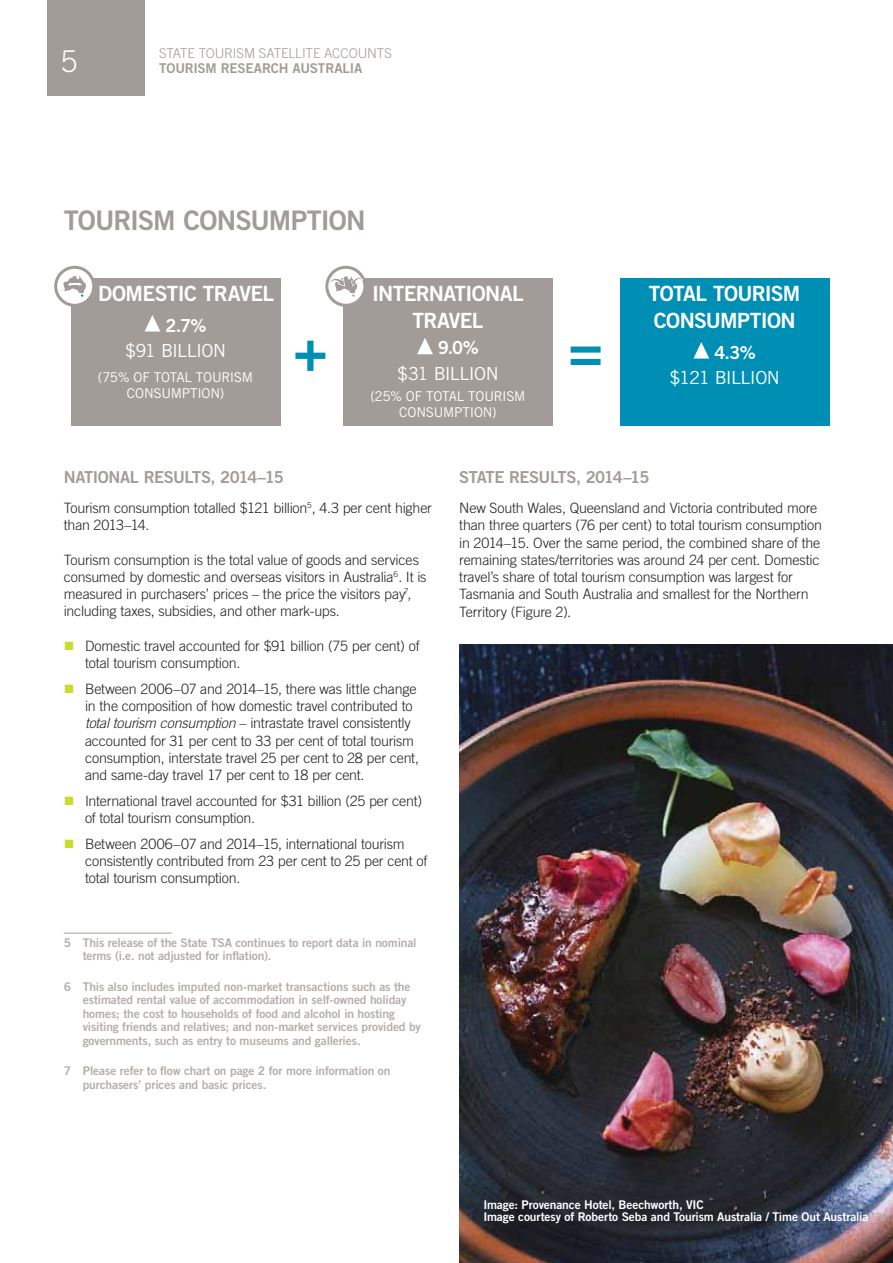
<style>
.page{position:relative;width:893px;height:1263px;background:#fff}
.page>*{position:absolute;margin:0;border:0;box-sizing:border-box;transform-origin:0 0}
.t1{font:300 30px "Trade Gothic LT Std";color:#fff}
.t2{font:27px "Trade Gothic LT Std Bd 2";letter-spacing:-.035em;color:#a29c98}
.t3{font:21px/27px "Trade Gothic LT Std Bd 2";letter-spacing:-.03em;color:#fff;text-align:center}
.t4{font:18px "Trade Gothic LT Std";letter-spacing:-.035em;color:#fff}
.t5{font:18px "Trade Gothic LT Std Bd 2";color:#fff}
.t6{font:16.5px "Trade Gothic LT Std Bd 2";letter-spacing:-.035em;color:#a29c98}
.t7{font:300 14.25px/17.2px "Trade Gothic LT Std";letter-spacing:-.015em;color:#231f20}
.t8{font:13.5px/16.2px "Trade Gothic LT Std";letter-spacing:-.02em;color:#fff;text-align:center}
.t9{font:300 13.5px "Trade Gothic LT Std";letter-spacing:-.005em;color:#a29c98}
.t10{font:13.5px "Trade Gothic LT Std Bd 2";letter-spacing:-.015em;color:#a29c98}
.t11{font:12px/13.5px "Trade Gothic LT Std Bd 2";letter-spacing:-.01em;color:#b4afab}
.t12{font:12px/12px "Trade Gothic LT Std Bd 2";letter-spacing:-.01em;color:#fff}
.s1{font-style:italic}
</style>
<div class="page">
<div style="left:47px;top:0;width:98px;height:96px;background:#a29c98"></div>
<div style="left:71px;top:278px;width:209px;height:147px;background:#a29c98"></div>
<svg style="left:145px;top:315px;width:15px;height:17px"></svg>
<svg style="left:56px;top:267px;width:38px;height:38px"></svg>
<div style="left:54px;top:266px;width:41px;height:41px;border:3px solid #a29c98;border-radius:50%"></div>
<svg style="left:63px;top:276px;width:23px;height:21px"></svg>
<div style="left:343px;top:278px;width:209px;height:147px;background:#a29c98"></div>
<svg style="left:417px;top:338px;width:16px;height:16px"></svg>
<div style="left:620px;top:278px;width:209px;height:147px;background:#008fb4"></div>
<svg style="left:693px;top:342px;width:16px;height:17px"></svg>
<svg style="left:295px;top:341px;width:30px;height:30px"></svg>
<svg style="left:571px;top:346px;width:30px;height:19px"></svg>
<hr style="left:64px;top:933px;width:108px;height:1px;background:#a29c98">
<svg style="left:327px;top:267px;width:38px;height:38px"></svg>
<div style="left:325px;top:266px;width:41px;height:41px;border:3px solid #a29c98;border-radius:50%"></div>
<svg style="left:329px;top:276px;width:34px;height:21px"></svg>
<img style="left:459px;top:644px;width:434px;height:619px">
<h1 class="t1" style="left:61px;top:50px;width:18px">5</h1>
<p class="t9" style="left:159px;top:48px;width:234px">STATE TOURISM SATELLITE ACCOUNTS</p>
<p class="t10" style="left:159px;top:63px;width:205px">TOURISM RESEARCH AUSTRALIA</p>
<h2 class="t2" style="left:64px;top:211px;width:303px">TOURISM CONSUMPTION</h2>
<h3 class="t3" style="left:98px;top:283px;width:177px">DOMESTIC TRAVEL</h3>
<p class="t5" style="left:166px;top:319px;width:43px">2.7%</p>
<p class="t4" style="left:125px;top:341px;width:103px">$91 BILLION</p>
<p class="t8" style="left:98px;top:369px;width:157px">(75% OF TOTAL TOURISM<br>CONSUMPTION)</p>
<h3 class="t3" style="left:372px;top:283px;width:153px">INTERNATIONAL<br>TRAVEL</h3>
<p class="t5" style="left:438px;top:341px;width:42px">9.0%</p>
<p class="t4" style="left:397px;top:363px;width:103px">$31 BILLION</p>
<p class="t8" style="left:370px;top:388px;width:157px">(25% OF TOTAL TOURISM<br>CONSUMPTION)</p>
<h3 class="t3" style="left:649px;top:283px;width:153px;text-align:left">TOTAL TOURISM<br>CONSUMPTION</h3>
<p class="t5" style="left:714px;top:346px;width:43px">4.3%</p>
<p class="t4" style="left:669px;top:368px;width:112px">$121 BILLION</p>
<p class="t6" style="left:64px;top:471px;width:222px">NATIONAL RESULTS, 2014–15</p>
<p class="t7" style="left:64px;top:501px;width:370px">Tourism consumption totalled $121 billion<sup>5</sup>, 4.3 per cent higher than 2013–14.</p>
<p class="t7" style="left:64px;top:553px;width:364px">Tourism consumption is the total value of goods and services consumed by domestic and overseas visitors in Australia<sup>6</sup>. It is measured in purchasers’ prices – the price the visitors pay<sup>7</sup>, including taxes, subsidies, and other mark-ups.</p>
<p class="t7" style="left:85px;top:639px;width:336px">Domestic travel accounted for $91 billion (75 per cent) of total tourism consumption.</p>
<p class="t7" style="left:85px;top:682px;width:335px">Between 2006–07 and 2014–15, there was little change in the composition of how domestic travel contributed to <span class="s1">total tourism consumption</span> – intrastate travel consistently accounted for 31 per cent to 33 per cent of total tourism consumption, interstate travel 25 per cent to 28 per cent, and same-day travel 17 per cent to 18 per cent.</p>
<p class="t7" style="left:85px;top:794px;width:339px">International travel accounted for $31 billion (25 per cent) of total tourism consumption.</p>
<p class="t7" style="left:85px;top:837px;width:344px">Between 2006–07 and 2014–15, international tourism consistently contributed from 23 per cent to 25 per cent of total tourism consumption.</p>
<p class="t11" style="left:83px;top:937px;width:335px;text-indent:-19px">5 This release of the State TSA continues to report data in nominal terms (i.e. not adjusted for inflation).</p>
<p class="t11" style="left:83px;top:981px;width:340px;text-indent:-19px">6 This also includes imputed non-market transactions such as the estimated rental value of accommodation in self-owned holiday homes; the cost to households of food and alcohol in hosting visiting friends and relatives; and non-market services provided by governments, such as entry to museums and galleries.</p>
<p class="t11" style="left:83px;top:1065px;width:309px;text-indent:-19px">7 Please refer to flow chart on page 2 for more information on purchasers’ prices and basic prices.</p>
<p class="t6" style="left:459px;top:471px;width:192px">STATE RESULTS, 2014–15</p>
<p class="t7" style="left:459px;top:501px;width:364px">New South Wales, Queensland and Victoria contributed more than three quarters (76 per cent) to total tourism consumption in 2014–15. Over the same period, the combined share of the remaining states/territories was around 24 per cent. Domestic travel’s share of total tourism consumption was largest for Tasmania and South Australia and smallest for the Northern Territory (Figure 2).</p>
<p class="t12" style="left:483px;top:1200px;width:386px">Image: Provenance Hotel, Beechworth, VIC<br>Image courtesy of Roberto Seba and Tourism Australia / Time Out Australia</p>
</div>
